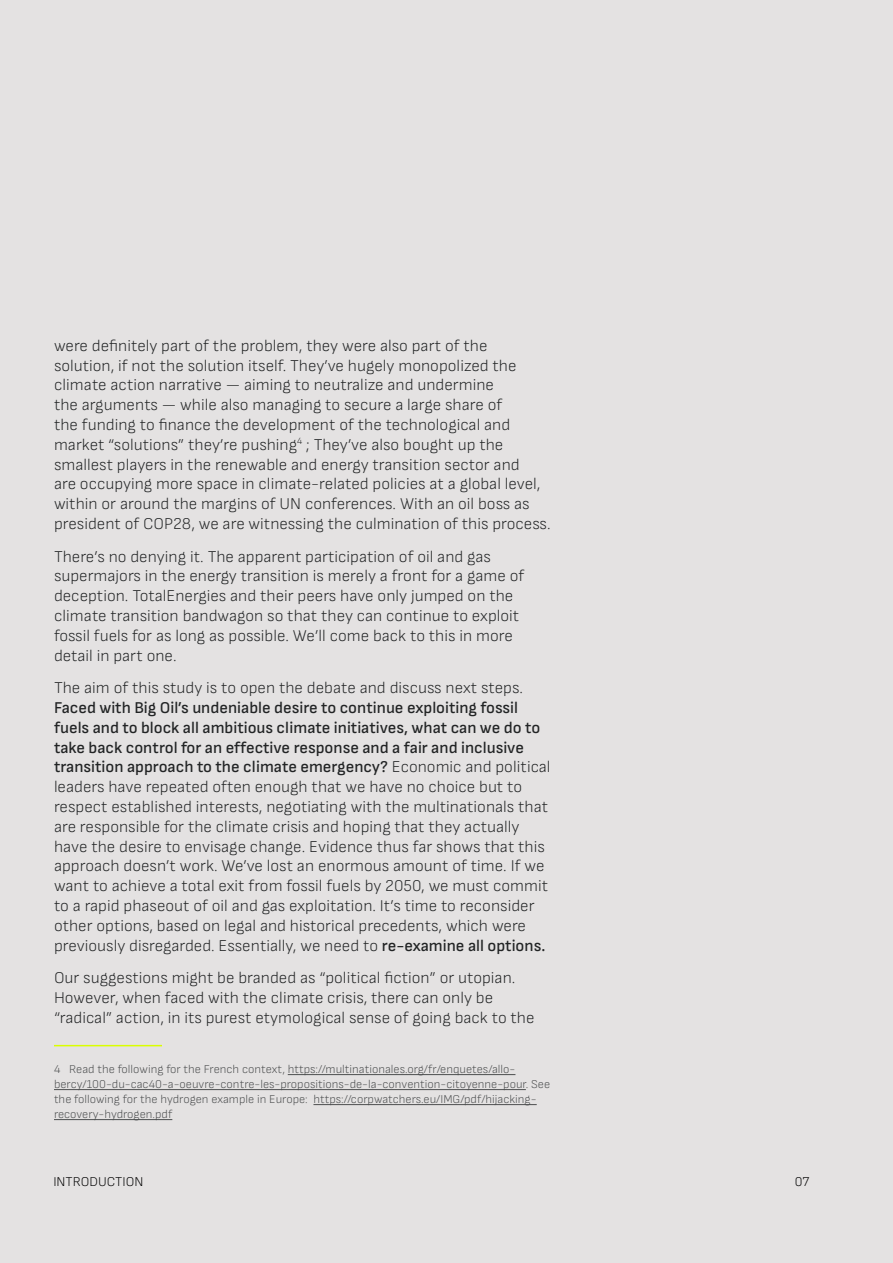
<style>
.page{position:relative;width:893px;height:1263px;background:#e4e2e2}
.page>*{position:absolute;margin:0;border:0;box-sizing:border-box;transform-origin:0 0}
.t1{font:300 16.5px/19.8px "Sofia Sans";color:#222425}
.t2{font:300 13.5px "Sofia Sans";color:#000}
.t3{font:300 12px/15px "Sofia Sans";color:#4c4e4f}
.s1{font-weight:500}
</style>
<div class="page">
<hr style="left:54px;top:1045px;width:108px;height:1px;background:#daff00">
<hr style="left:288px;top:1074px;width:227px;height:1px;background:#4c4e4f">
<hr style="left:54px;top:1089px;width:472px;height:1px;background:#4c4e4f">
<hr style="left:313px;top:1104px;width:224px;height:1px;background:#4c4e4f">
<hr style="left:54px;top:1119px;width:118px;height:1px;background:#4c4e4f">
<p class="t1" style="left:54px;top:335px;width:498px">were definitely part of the problem, they were also part of the solution, if not the solution itself. They’ve hugely monopolized the climate action narrative — aiming to neutralize and undermine<br>the arguments — while also managing to secure a large share of<br>the funding to finance the development of the technological and market “solutions” they’re pushing<sup>4</sup> ; They’ve also bought up the smallest players in the renewable and energy transition sector and<br>are occupying more space in climate-related policies at a global level, within or around the margins of UN conferences. With an oil boss as president of COP28, we are witnessing the culmination of this process.</p>
<p class="t1" style="left:54px;top:546px;width:472px">There’s no denying it. The apparent participation of oil and gas supermajors in the energy transition is merely a front for a game of deception. TotalEnergies and their peers have only jumped on the climate transition bandwagon so that they can continue to exploit fossil fuels for as long as possible. We’ll come back to this in more detail in part one.</p>
<p class="t1" style="left:54px;top:678px;width:471px">The aim of this study is to open the debate and discuss next steps.</p>
<p class="t1" style="left:54px;top:697px;width:498px"><span class="s1">Faced with Big Oil’s undeniable desire to continue exploiting fossil fuels and to block all ambitious climate initiatives, what can we do to take back control for an effective response and a fair and inclusive transition approach to the climate emergency?</span> Economic and political leaders have repeated often enough that we have no choice but to respect established interests, negotiating with the multinationals that are responsible for the climate crisis and hoping that they actually have the desire to envisage change. Evidence thus far shows that this approach doesn’t work. We’ve lost an enormous amount of time. If we want to achieve a total exit from fossil fuels by 2050, we must commit to a rapid phaseout of oil and gas exploitation. It’s time to reconsider other options, based on legal and historical precedents, which were previously disregarded. Essentially, we need to <span class="s1">re-examine all options.</span></p>
<p class="t1" style="left:54px;top:968px;width:482px">Our suggestions might be branded as “political fiction” or utopian.<br>However, when faced with the climate crisis, there can only be “radical” action, in its purest etymological sense of going back to the</p>
<p class="t3" style="left:54px;top:1062px;width:498px">4 Read the following for the French context, https://multinationales.org/fr/enquetes/allo&shy;bercy/100-du-cac40-a-oeuvre-contre-les-propositions-de-la-convention-citoyenne-pour. See the following for the hydrogen example in Europe: https://corpwatchers.eu/IMG/pdf/hijacking&shy;recovery-hydrogen.pdf</p>
<p class="t2" style="left:53px;top:1174px;width:92px">INTRODUCTION</p>
<p class="t2" style="left:795px;top:1174px;width:16px">07</p>
</div>
